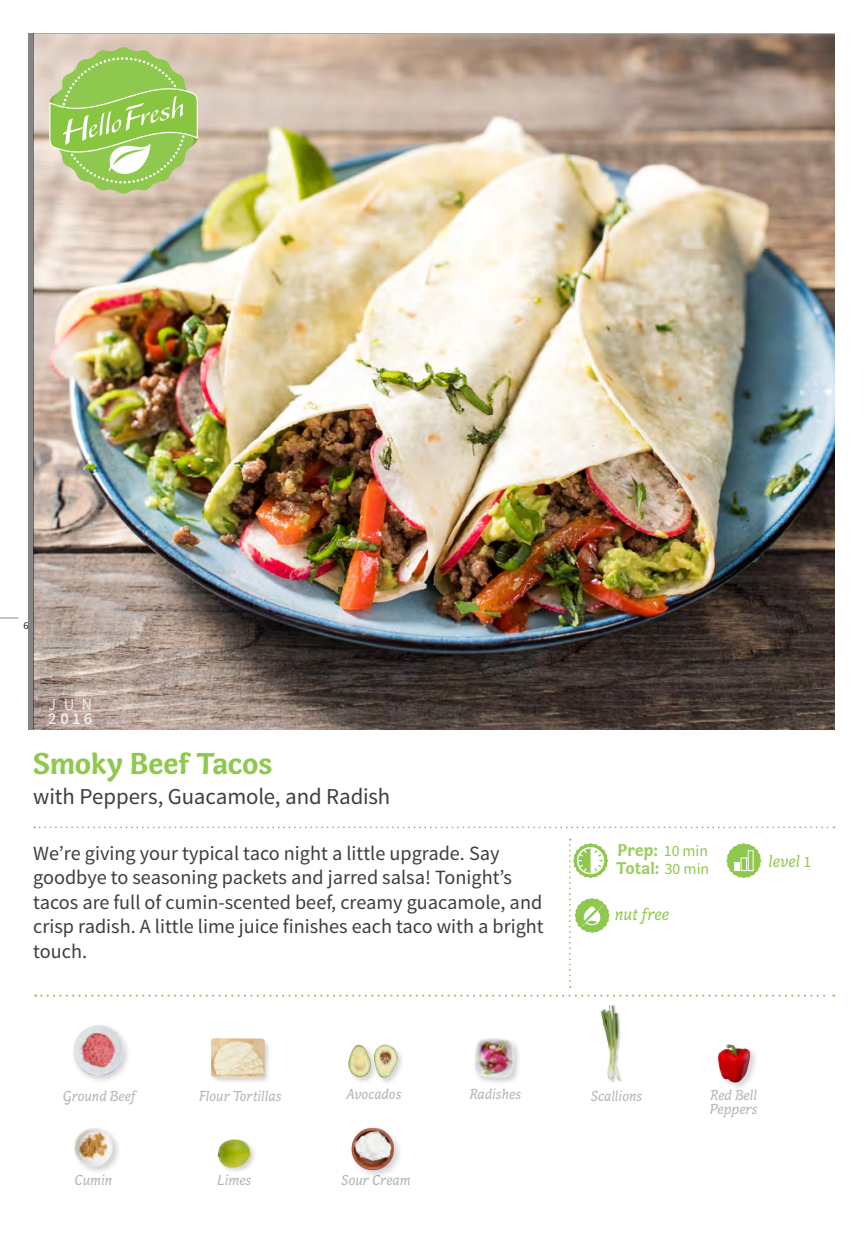
<style>
.page{position:relative;width:868px;height:1236px;background:#fff}
.page>*{position:absolute;margin:0;border:0;box-sizing:border-box;transform-origin:0 0}
.t1{font:700 30.97px "Capucine Basic";letter-spacing:-.005em;color:#8fc84e}
.t2{font:22.75px "Source Sans Pro";letter-spacing:-.005em;color:#3e3e3f}
.t3{font:20.12px/24.5px "Source Sans Pro";color:#3e3e3f}
.t4{font:italic 17.5px "Capucine Basic";color:#8fc84e}
.t5{font:700 17.5px/18.7px "Capucine Basic";letter-spacing:.005em;color:#9bcd60}
.t6{font:600 16.62px "Source Sans Pro";color:#fff}
.t7{font:16.62px "Source Sans Pro";color:#fff}
.t8{font:15.75px "Source Sans Pro";color:#8fc84e}
.t9{font:italic 14.88px/14.3px "Capucine Basic";color:#b2b3b7}
.t10{font:10.5px "Source Sans Pro";color:#231f20}
.s1{font-family:"Source Sans Pro";font-style:normal;font-size:15.75px}
</style>
<div class="page">
<img style="left:34px;top:34px;width:800px;height:695px">
<img style="left:73px;top:1025px;width:55px;height:56px">
<svg style="left:34px;top:826px;width:800px;height:2px"></svg>
<svg style="left:0;top:617px;width:18px;height:1px"></svg>
<svg style="left:49px;top:47px;width:149px;height:146px;background:#abcd77"></svg>
<svg style="left:35px;top:994px;width:799px;height:2px"></svg>
<div style="left:28px;top:33px;width:6px;height:696px;background:#868484"></div>
<svg style="left:726px;top:843px;width:35px;height:35px"></svg>
<div style="left:747px;top:850px;width:6px;height:20px;border:1px solid #fff"></div>
<img style="left:600px;top:1005px;width:22px;height:77px">
<svg style="left:569px;top:838px;width:40px;height:149px"></svg>
<img style="left:74px;top:1128px;width:45px;height:44px">
<div style="left:210px;top:1037px;width:61px;height:46px;background:#231f20;opacity:.2"></div>
<img style="left:211px;top:1037px;width:53px;height:46px">
<img style="left:475px;top:1038px;width:44px;height:45px">
<div style="left:217px;top:1137px;width:40px;height:36px;background:#231f20;opacity:.2"></div>
<img style="left:217px;top:1137px;width:36px;height:35px">
<img style="left:351px;top:1127px;width:49px;height:49px">
<img style="left:718px;top:1044px;width:38px;height:43px">
<img style="left:348px;top:1044px;width:54px;height:38px">
<p class="t10" style="left:23px;top:619px;width:7px">6</p>
<p class="t7" style="left:49px;top:694px;width:45px">JUN</p>
<p class="t6" style="left:49px;top:708px;width:45px">2016</p>
<h1 class="t1" style="left:33px;top:740px;width:241px">Smoky Beef Tacos</h1>
<p class="t2" style="left:33px;top:782px;width:358px">with Peppers, Guacamole, and Radish</p>
<p class="t3" style="left:33px;top:841px;width:512px">We’re giving your typical taco night a little upgrade. Say goodbye to seasoning packets and jarred salsa! Tonight’s tacos are full of cumin-scented beef, creamy guacamole, and crisp radish. A little lime juice finishes each taco with a bright touch.</p>
<p class="t5" style="left:616px;top:838px;width:44px">Prep:<br>Total:</p>
<p class="t8" style="left:663px;top:840px;width:46px">10 min</p>
<p class="t4" style="left:614px;top:901px;width:56px">nut free</p>
<p class="t8" style="left:664px;top:858px;width:46px">30 min</p>
<p class="t4" style="left:768px;top:848px;width:44px">level <span class="s1">1</span></p>
<p class="t9" style="left:469px;top:1087px;width:53px">Radishes</p>
<p class="t9" style="left:63px;top:1089px;width:75px">Ground Beef</p>
<p class="t9" style="left:199px;top:1089px;width:84px">Flour Tortillas</p>
<p class="t9" style="left:346px;top:1087px;width:57px">Avocados</p>
<p class="t9" style="left:590px;top:1089px;width:53px">Scallions</p>
<p class="t9" style="left:709px;top:1088px;width:49px">Red Bell<br>Peppers</p>
<p class="t9" style="left:75px;top:1173px;width:39px">Cumin</p>
<p class="t9" style="left:217px;top:1173px;width:36px">Limes</p>
<p class="t9" style="left:341px;top:1173px;width:71px">Sour Cream</p>
</div>
